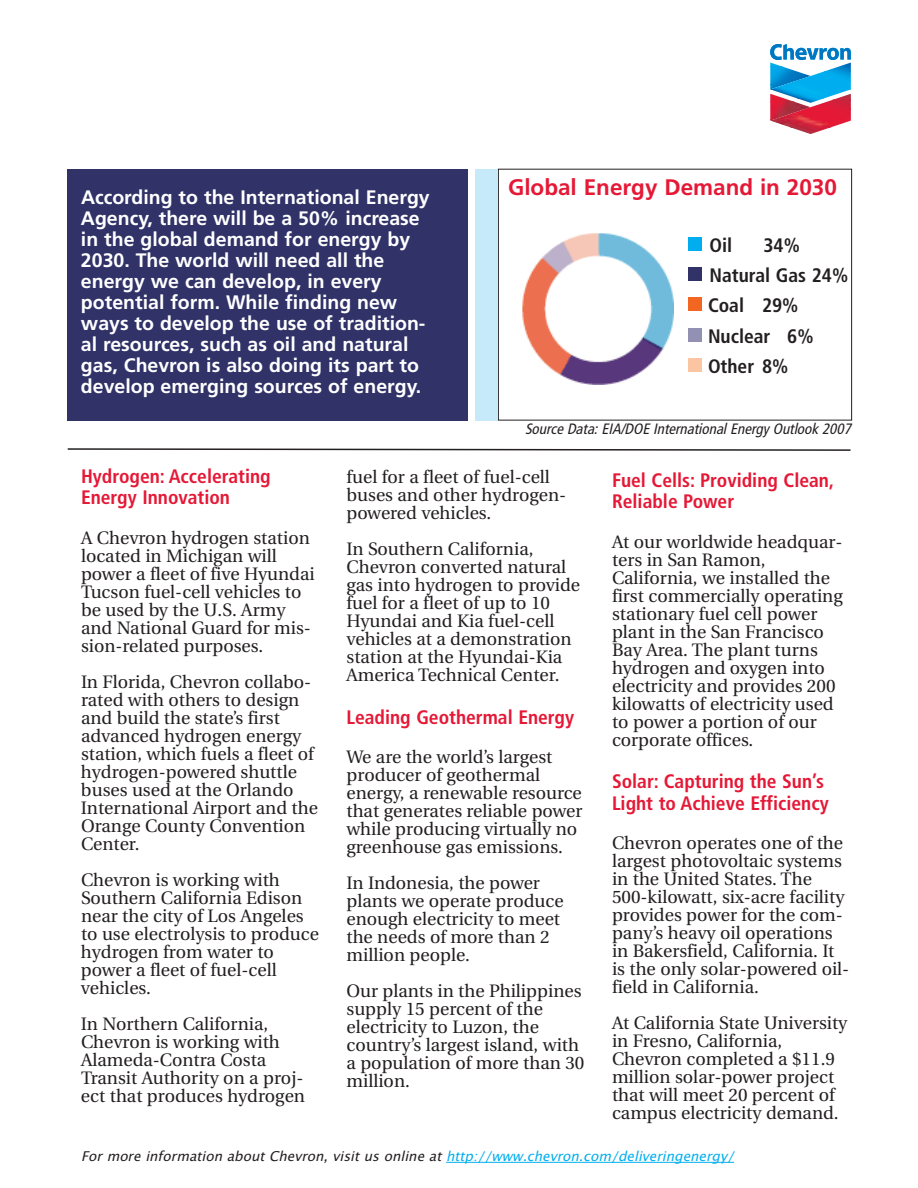
<style>
.page{position:relative;width:918px;height:1188px;background:#fff}
.page>*{position:absolute;margin:0;border:0;box-sizing:border-box;transform-origin:0 0}
.t1{font:700 22.5px "Frutiger";color:#e51836}
.t2{font:700 19.5px/21px "Frutiger";color:#fff}
.t3{font:700 condensed 19.5px/21.3px "Frutiger";color:#e51836}
.t4{font:700 condensed 19.5px/30.3px "Frutiger";color:#231f20}
.t5{font:18px/18px "Utopia";color:#231f20}
.t6{font:italic condensed 15px "Frutiger";color:#231f20}
.t7{font:italic 13.5px "Lucida Grande";color:#231f20}
.s1{color:#00aeef}
</style>
<div class="page">
<div style="left:498px;top:169px;width:354px;height:251px;border:1px solid #231f20"></div>
<img style="left:522px;top:233px;width:151px;height:151px">
<div style="left:68px;top:169px;width:400px;height:251px;background:#303268"></div>
<div style="left:476px;top:169px;width:22px;height:252px;background:#c6eafa"></div>
<img style="left:770px;top:67px;width:27px;height:13px">
<img style="left:826px;top:67px;width:25px;height:4px">
<img style="left:797px;top:71px;width:54px;height:9px">
<img style="left:770px;top:80px;width:81px;height:14px">
<img style="left:770px;top:94px;width:25px;height:8px">
<img style="left:770px;top:102px;width:34px;height:16px">
<img style="left:793px;top:94px;width:58px;height:7px">
<img style="left:804px;top:100px;width:47px;height:9px">
<img style="left:777px;top:109px;width:74px;height:9px">
<img style="left:770px;top:118px;width:81px;height:9px">
<img style="left:790px;top:127px;width:27px;height:7px">
<img style="left:777px;top:113px;width:57px;height:13px">
<img style="left:794px;top:126px;width:38px;height:6px">
<img style="left:776px;top:82px;width:57px;height:13px">
<svg style="left:770px;top:44px;width:81px;height:23px"></svg>
<svg style="left:67px;top:448px;width:784px;height:3px"></svg>
<div style="left:688px;top:237px;width:14px;height:13px;background:#00aeef"></div>
<div style="left:688px;top:267px;width:14px;height:13px;background:#303268"></div>
<div style="left:688px;top:297px;width:14px;height:13px;background:#f36621"></div>
<div style="left:688px;top:328px;width:14px;height:14px;background:#9291b3"></div>
<div style="left:688px;top:358px;width:14px;height:14px;background:#fbc5a2"></div>
<hr style="left:446px;top:1162px;width:288px;height:1px;background:#00aeef">
<p class="t2" style="left:81px;top:188px;width:350px">According to the International Energy Agency, there will be a 50% increase in the global demand for energy by 2030. The world will need all the energy we can develop, in every potential form. While finding new ways to develop the use of tradition&shy;al resources, such as oil and natural gas, Chevron is also doing its part to develop emerging sources of energy.</p>
<p class="t1" style="left:508px;top:178px;width:330px">Global Energy Demand in 2030</p>
<p class="t4" style="left:710px;top:231px;width:24px">Oil</p>
<p class="t4" style="left:708px;top:231px;width:142px;text-indent:55px">34%<br>Natural Gas 24%<br>Coal 29%<br>Nuclear 6%<br>Other 8%</p>
<p class="t6" style="left:525px;top:423px;width:330px">Source Data: EIA/DOE International Energy Outlook 2007</p>
<p class="t3" style="left:81px;top:467px;width:191px">Hydrogen: Accelerating<br>Energy Innovation</p>
<p class="t5" style="left:81px;top:530px;width:235px">A Chevron hydrogen station located in Michigan will power a fleet of five Hyundai<br>Tucson fuel-cell vehicles to be used by the U.S. Army and National Guard for mis&shy;sion-related purposes.</p>
<p class="t5" style="left:81px;top:674px;width:238px">In Florida, Chevron collabo&shy;rated with others to design and build the state’s first advanced hydrogen energy station, which fuels a fleet of hydrogen-powered shuttle buses used at the Orlando<br>International Airport and the<br>Orange County Convention<br>Center.</p>
<p class="t5" style="left:81px;top:872px;width:239px">Chevron is working with<br>Southern California Edison near the city of Los Angeles to use electrolysis to produce hydrogen from water to power a fleet of fuel-cell vehicles.</p>
<p class="t5" style="left:81px;top:1016px;width:226px">In Northern California,<br>Chevron is working with<br>Alameda-Contra Costa<br>Transit Authority on a proj&shy;ect that produces hydrogen</p>
<p class="t5" style="left:346px;top:469px;width:221px">fuel for a fleet of fuel-cell buses and other hydrogen&shy;powered vehicles.</p>
<p class="t5" style="left:346px;top:541px;width:235px">In Southern California,<br>Chevron converted natural gas into hydrogen to provide fuel for a fleet of up to 10<br>Hyundai and Kia fuel-cell vehicles at a demonstration station at the Hyundai-Kia<br>America Technical Center.</p>
<p class="t3" style="left:346px;top:708px;width:229px">Leading Geothermal Energy</p>
<p class="t5" style="left:346px;top:749px;width:237px">We are the world’s largest producer of geothermal energy, a renewable resource that generates reliable power while producing virtually no greenhouse gas emissions.</p>
<p class="t5" style="left:347px;top:875px;width:219px">In Indonesia, the power plants we operate produce enough electricity to meet the needs of more than 2 million people.</p>
<p class="t5" style="left:346px;top:983px;width:239px">Our plants in the Philippines supply 15 percent of the electricity to Luzon, the country’s largest island, with a population of more than 30 million.</p>
<p class="t3" style="left:612px;top:471px;width:224px">Fuel Cells: Providing Clean,<br>Reliable Power</p>
<p class="t5" style="left:612px;top:534px;width:232px">At our worldwide headquar&shy;ters in San Ramon,<br>California, we installed the first commercially operating stationary fuel cell power plant in the San Francisco<br>Bay Area. The plant turns hydrogen and oxygen into electricity and provides 200 kilowatts of electricity used to power a portion of our corporate offices.</p>
<p class="t3" style="left:612px;top:772px;width:218px">Solar: Capturing the Sun’s<br>Light to Achieve Efficiency</p>
<p class="t5" style="left:612px;top:835px;width:239px">Chevron operates one of the largest photovoltaic systems in the United States. The<br>500-kilowatt, six-acre facility provides power for the com&shy;pany’s heavy oil operations in Bakersfield, California. It is the only solar-powered oil&shy;field in California.</p>
<p class="t5" style="left:612px;top:1015px;width:237px">At California State University in Fresno, California,<br>Chevron completed a $11.9 million solar-power project that will meet 20 percent of campus electricity demand.</p>
<p class="t7" style="left:81px;top:1148px;width:660px">For more information about Chevron, visit us online at <span class="s1">http://www.chevron.com/deliveringenergy/</span></p>
</div>
